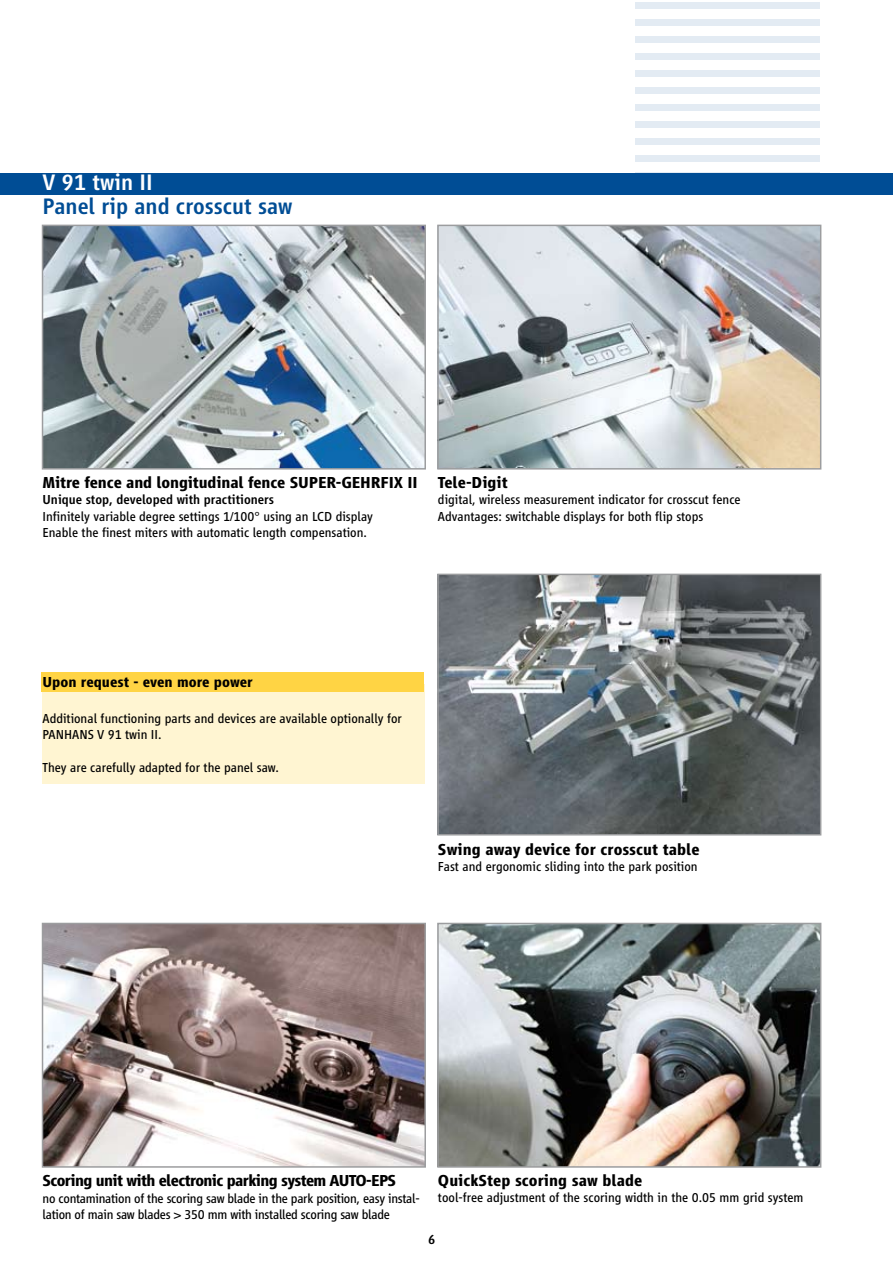
<style>
.page{position:relative;width:893px;height:1263px;background:#fff}
.page>*{position:absolute;margin:0;border:0;box-sizing:border-box;transform-origin:0 0}
.t1{font:500 23.25px "Vialog";color:#004d95}
.t2{font:500 23.25px "Vialog";color:#fff}
.t3{font:700 16.5px "Vialog";letter-spacing:-.01em;color:#000}
.t4{font:700 16.5px "Vialog";letter-spacing:-.04em;color:#000}
.t5{font:700 15px "Vialog";color:#000}
.t6{font:13.5px/16.2px "Vialog";color:#000}
.t7{font:13.5px/16.5px "Vialog";letter-spacing:-.02em;color:#000}
.t8{font:500 13.5px "Vialog";color:#000}
</style>
<div class="page">
<div style="left:43px;top:684px;width:382px;height:99px;background:#fff5d2"></div>
<div style="left:41px;top:673px;width:383px;height:19px;background:#ffd444"></div>
<div style="left:0;top:173px;width:893px;height:22px;background:#004d95"></div>
<div style="left:636px;top:2px;width:184px;height:6px;background:#e3ebf3"></div>
<div style="left:636px;top:19px;width:184px;height:6px;background:#e3ebf3"></div>
<div style="left:636px;top:36px;width:184px;height:6px;background:#e3ebf3"></div>
<div style="left:636px;top:53px;width:184px;height:6px;background:#e3ebf3"></div>
<div style="left:636px;top:70px;width:184px;height:6px;background:#e3ebf3"></div>
<div style="left:636px;top:87px;width:184px;height:6px;background:#e3ebf3"></div>
<div style="left:636px;top:104px;width:184px;height:6px;background:#e3ebf3"></div>
<div style="left:636px;top:121px;width:184px;height:6px;background:#e3ebf3"></div>
<div style="left:636px;top:139px;width:184px;height:6px;background:#e3ebf3"></div>
<div style="left:636px;top:156px;width:184px;height:6px;background:#e3ebf3"></div>
<img style="left:45px;top:926px;width:378px;height:239px">
<div style="left:42px;top:923px;width:384px;height:245px;border:2px solid #9c9d9f"></div>
<img style="left:45px;top:228px;width:378px;height:239px">
<div style="left:42px;top:225px;width:384px;height:245px;border:2px solid #9c9d9f"></div>
<img style="left:440px;top:577px;width:378px;height:255px">
<div style="left:437px;top:574px;width:384px;height:261px;border:2px solid #9c9d9f"></div>
<img style="left:440px;top:228px;width:378px;height:239px">
<div style="left:437px;top:225px;width:384px;height:245px;border:2px solid #9c9d9f"></div>
<img style="left:440px;top:926px;width:378px;height:239px">
<div style="left:437px;top:923px;width:384px;height:245px;border:2px solid #9c9d9f"></div>
<h1 class="t2" style="left:43px;top:170px;width:112px">V 91 twin II</h1>
<h1 class="t1" style="left:43px;top:193px;width:252px">Panel rip and crosscut saw</h1>
<p class="t3" style="left:43px;top:473px;width:376px">Mitre fence and longitudinal fence SUPER-GEHRFIX II</p>
<p class="t8" style="left:43px;top:492px;width:233px">Unique stop, developed with practitioners</p>
<p class="t6" style="left:43px;top:508px;width:332px">Infinitely variable degree settings 1/100° using an LCD display<br>Enable the finest miters with automatic length compensation.</p>
<p class="t3" style="left:438px;top:473px;width:71px">Tele-Digit</p>
<p class="t6" style="left:438px;top:492px;width:304px">digital, wireless measurement indicator for crosscut fence<br>Advantages: switchable displays for both flip stops</p>
<p class="t5" style="left:43px;top:674px;width:212px">Upon request - even more power</p>
<p class="t6" style="left:43px;top:710px;width:361px">Additional functioning parts and devices are available optionally for<br>PANHANS V 91 twin II.</p>
<p class="t6" style="left:43px;top:759px;width:238px">They are carefully adapted for the panel saw.</p>
<p class="t3" style="left:438px;top:840px;width:263px">Swing away device for crosscut table</p>
<p class="t6" style="left:438px;top:858px;width:261px">Fast and ergonomic sliding into the park position</p>
<p class="t4" style="left:43px;top:1172px;width:355px">Scoring unit with electronic parking system AUTO-EPS</p>
<p class="t7" style="left:43px;top:1190px;width:379px">no contamination of the scoring saw blade in the park position, easy instal&shy;lation of main saw blades &gt; 350 mm with installed scoring saw blade</p>
<p class="t3" style="left:438px;top:1172px;width:206px">QuickStep scoring saw blade</p>
<p class="t6" style="left:438px;top:1190px;width:367px">tool-free adjustment of the scoring width in the 0.05 mm grid system</p>
<p class="t8" style="left:428px;top:1232px;width:9px">6</p>
</div>
